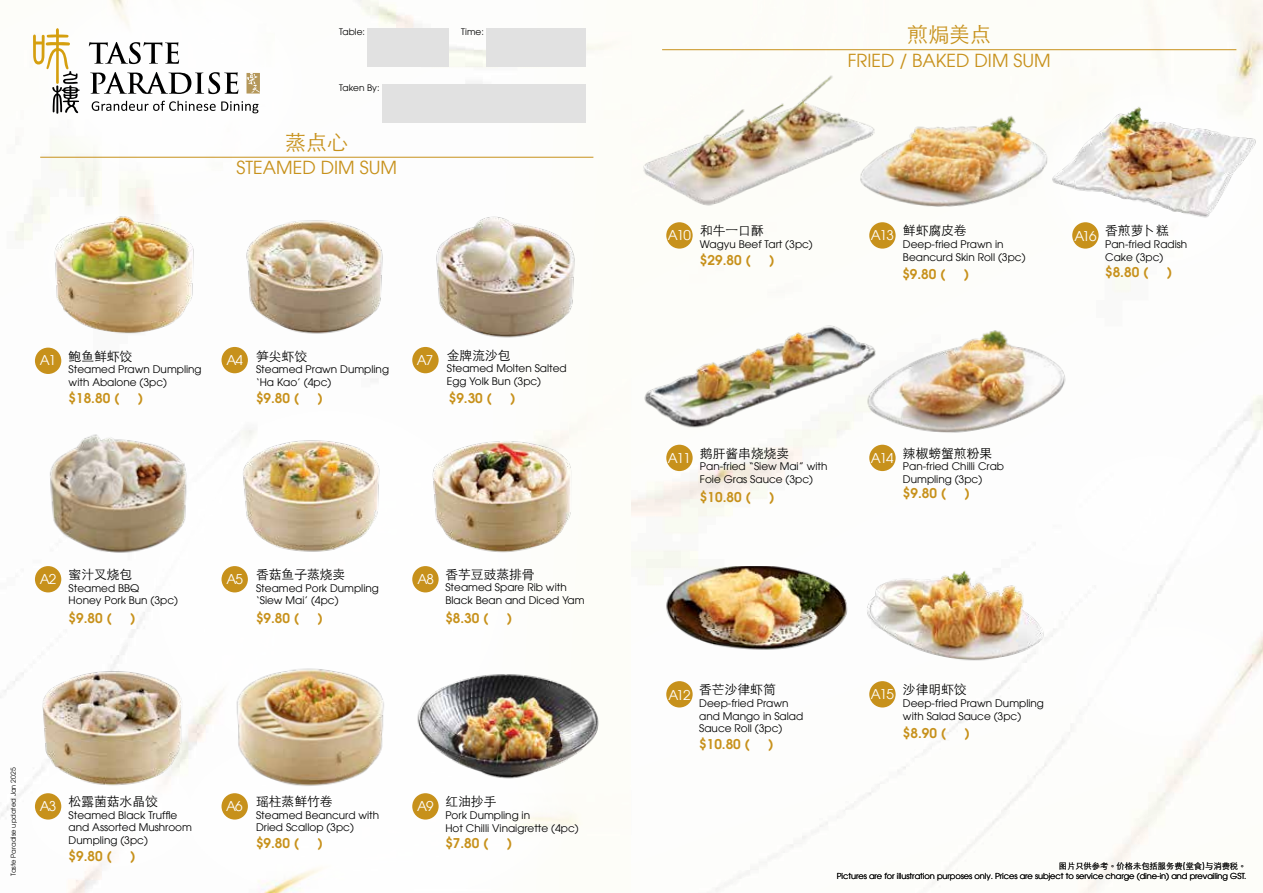
<style>
.page{position:relative;width:1263px;height:893px;background:#fff}
.page>*{position:absolute;margin:0;border:0;box-sizing:border-box;transform-origin:0 0}
.t1{font:300 21px "ST Heiti TC";color:#c7911b}
.t2{font:18px "Avant Garde LT";color:#c7911b}
.t3{font:600 13.5px "Avant Garde LT";color:#c7911b}
.t4{font:13.5px "Avant Garde LT";letter-spacing:-.07em;color:#fff}
.t5{font:300 12.75px "ST Heiti TC";color:#000}
.t6{font:10.5px/12.6px "Avant Garde LT";color:#000}
.t7{font:9px "Avant Garde LT";color:#000}
.t8{font:8.25px "Avant Garde LT";letter-spacing:-.01em;color:#000}
.t9{font:300 8.25px "ST Heiti TC";color:#000}
.t10{font:6.75px "Avant Garde LT";color:#000}
.s1{font-family:"Avant Garde LT";font-weight:400;font-size:13.5px;color:#fff}
</style>
<div class="page">
<img style="left:0;top:0;width:1263px;height:893px">
<svg style="left:160px;top:722px;width:418px;height:171px"></svg>
<svg style="left:1035px;top:74px;width:228px;height:210px"></svg>
<div style="left:138px;top:392px;width:381px;height:389px;background:#fff;border-radius:50%"></div>
<svg style="left:0;top:738px;width:223px;height:149px"></svg>
<svg style="left:1056px;top:607px;width:207px;height:149px"></svg>
<svg style="left:1044px;top:436px;width:219px;height:149px"></svg>
<svg style="left:31px;top:0;width:286px;height:194px"></svg>
<div style="left:35px;top:202px;width:159px;height:131px;background:#fff;border-radius:50%"></div>
<div style="left:144px;top:48px;width:159px;height:131px;background:#fff;border-radius:50%"></div>
<hr style="left:40px;top:157px;width:553px;height:1px;background:#c7911b">
<svg style="left:92px;top:101px;width:166px;height:12px"></svg>
<svg style="left:89px;top:42px;width:90px;height:22px"></svg>
<svg style="left:90px;top:72px;width:148px;height:22px"></svg>
<svg style="left:246px;top:73px;width:14px;height:21px"></svg>
<svg style="left:33px;top:28px;width:47px;height:86px"></svg>
<div style="left:368px;top:28px;width:81px;height:38px;background:#e1e1e1"></div>
<div style="left:486px;top:28px;width:100px;height:38px;background:#e1e1e1"></div>
<div style="left:382px;top:85px;width:204px;height:38px;background:#e1e1e1"></div>
<div style="left:35px;top:793px;width:26px;height:27px;background:#c7911b;border-radius:50%"></div>
<div style="left:221px;top:347px;width:27px;height:26px;background:#c7911b;border-radius:50%"></div>
<div style="left:412px;top:793px;width:27px;height:27px;background:#c7911b;border-radius:50%"></div>
<div style="left:221px;top:566px;width:27px;height:26px;background:#c7911b;border-radius:50%"></div>
<div style="left:666px;top:222px;width:27px;height:27px;background:#c7911b;border-radius:50%"></div>
<div style="left:666px;top:445px;width:27px;height:26px;background:#c7911b;border-radius:50%"></div>
<div style="left:35px;top:348px;width:26px;height:26px;background:#c7911b;border-radius:50%"></div>
<div style="left:35px;top:566px;width:26px;height:26px;background:#c7911b;border-radius:50%"></div>
<div style="left:412px;top:566px;width:27px;height:26px;background:#c7911b;border-radius:50%"></div>
<img style="left:244px;top:212px;width:140px;height:128px">
<div style="left:221px;top:793px;width:27px;height:27px;background:#c7911b;border-radius:50%"></div>
<div style="left:666px;top:681px;width:27px;height:26px;background:#c7911b;border-radius:50%"></div>
<div style="left:869px;top:445px;width:27px;height:26px;background:#c7911b;border-radius:50%"></div>
<img style="left:239px;top:429px;width:141px;height:123px">
<img style="left:432px;top:428px;width:146px;height:130px">
<div style="left:412px;top:347px;width:27px;height:26px;background:#c7911b;border-radius:50%"></div>
<img style="left:49px;top:210px;width:151px;height:133px">
<img style="left:47px;top:429px;width:143px;height:126px">
<img style="left:31px;top:657px;width:160px;height:133px">
<img style="left:433px;top:213px;width:143px;height:131px">
<img style="left:234px;top:668px;width:159px;height:135px">
<img style="left:409px;top:647px;width:201px;height:161px">
<img style="left:642px;top:310px;width:246px;height:127px">
<img style="left:851px;top:318px;width:221px;height:126px">
<img style="left:660px;top:566px;width:187px;height:88px">
<img style="left:638px;top:74px;width:242px;height:137px">
<img style="left:847px;top:557px;width:218px;height:113px">
<img style="left:847px;top:108px;width:189px;height:105px">
<img style="left:1036px;top:96px;width:227px;height:129px">
<div style="left:869px;top:222px;width:27px;height:27px;background:#c7911b;border-radius:50%"></div>
<div style="left:869px;top:681px;width:27px;height:26px;background:#c7911b;border-radius:50%"></div>
<div style="left:1072px;top:222px;width:26px;height:27px;background:#c7911b;border-radius:50%"></div>
<hr style="left:662px;top:49px;width:574px;height:1px;background:#c7911b">
<p class="t7" style="left:339px;top:26px;width:27px">Table:</p>
<p class="t7" style="left:461px;top:26px;width:24px">Time:</p>
<p class="t7" style="left:339px;top:83px;width:42px">Taken By:</p>
<h1 class="t1" style="left:285px;top:124px;width:64px">蒸点心</h1>
<h2 class="t2" style="left:237px;top:157px;width:162px">STEAMED DIM SUM</h2>
<p class="t4" style="left:40px;top:353px;width:18px">A1</p>
<p class="t5" style="left:69px;top:345px;width:65px">鲍鱼鲜虾饺</p>
<p class="t6" style="left:69px;top:363px;width:135px">Steamed Prawn Dumpling with Abalone (3pc)</p>
<p class="t3" style="left:69px;top:389px;width:52px">$18.80 (</p>
<p class="t3" style="left:138px;top:389px;width:7px">)</p>
<p class="t4" style="left:226px;top:352px;width:18px">A4</p>
<p class="t5" style="left:256px;top:345px;width:52px">笋尖虾饺</p>
<p class="t6" style="left:256px;top:363px;width:135px">Steamed Prawn Dumpling ‘Ha Kao’ (4pc)</p>
<p class="t3" style="left:256px;top:389px;width:44px">$9.80 (</p>
<p class="t3" style="left:318px;top:389px;width:7px">)</p>
<p class="t5" style="left:417px;top:344px;width:95px"><span class="s1">A7</span> 金牌流沙包</p>
<p class="t6" style="left:447px;top:362px;width:121px">Steamed Molten Salted<br>Egg Yolk Bun (3pc)</p>
<p class="t3" style="left:449px;top:389px;width:44px">$9.30 (</p>
<p class="t3" style="left:511px;top:389px;width:7px">)</p>
<p class="t4" style="left:40px;top:571px;width:18px">A2</p>
<p class="t5" style="left:418px;top:563px;width:119px"><span class="s1">A8</span> 香芋豆豉蒸排骨</p>
<p class="t6" style="left:445px;top:581px;width:141px">Steamed Spare Rib with<br>Black Bean and Diced Yam</p>
<p class="t5" style="left:256px;top:564px;width:91px">香菇鱼子蒸烧卖</p>
<p class="t6" style="left:256px;top:582px;width:124px">Steamed Pork Dumpling ‘Siew Mai’ (4pc)</p>
<p class="t5" style="left:69px;top:564px;width:65px">蜜汁叉烧包</p>
<p class="t6" style="left:69px;top:582px;width:111px">Steamed BBQ<br>Honey Pork Bun (3pc)</p>
<p class="t3" style="left:69px;top:609px;width:44px">$9.80 (</p>
<p class="t3" style="left:130px;top:609px;width:7px">)</p>
<p class="t4" style="left:226px;top:571px;width:18px">A5</p>
<p class="t3" style="left:256px;top:609px;width:44px">$9.80 (</p>
<p class="t3" style="left:318px;top:609px;width:7px">)</p>
<p class="t3" style="left:445px;top:609px;width:44px">$8.30 (</p>
<p class="t3" style="left:507px;top:609px;width:7px">)</p>
<p class="t10" style="left:9px;top:876px;width:110px;rotate:-90deg">Taste Paradise updated Jan 2025</p>
<p class="t5" style="left:40px;top:790px;width:120px"><span class="s1">A3</span> 松露菌菇水晶饺</p>
<p class="t6" style="left:69px;top:808px;width:125px">Steamed Black Truffle and Assorted Mushroom<br>Dumpling (3pc)</p>
<p class="t3" style="left:69px;top:847px;width:44px">$9.80 (</p>
<p class="t3" style="left:130px;top:847px;width:7px">)</p>
<p class="t5" style="left:226px;top:790px;width:108px"><span class="s1">A6</span> 瑶柱蒸鲜竹卷</p>
<p class="t6" style="left:256px;top:808px;width:125px">Steamed Beancurd with<br>Dried Scallop (3pc)</p>
<p class="t3" style="left:256px;top:834px;width:44px">$9.80 (</p>
<p class="t3" style="left:318px;top:834px;width:7px">)</p>
<p class="t4" style="left:417px;top:798px;width:18px">A9</p>
<p class="t5" style="left:445px;top:791px;width:52px">红油抄手</p>
<p class="t6" style="left:445px;top:809px;width:135px">Pork Dumpling in<br>Hot Chilli Vinaigrette (4pc)</p>
<p class="t3" style="left:445px;top:834px;width:44px">$7.80 (</p>
<p class="t3" style="left:507px;top:834px;width:7px">)</p>
<h1 class="t1" style="left:907px;top:16px;width:85px">煎焗美点</h1>
<h2 class="t2" style="left:848px;top:49px;width:205px">FRIED / BAKED DIM SUM</h2>
<p class="t4" style="left:668px;top:227px;width:25px">A10</p>
<p class="t5" style="left:700px;top:220px;width:65px">和牛一口酥</p>
<p class="t6" style="left:700px;top:238px;width:114px">Wagyu Beef Tart (3pc)</p>
<p class="t3" style="left:700px;top:251px;width:52px">$29.80 (</p>
<p class="t3" style="left:769px;top:251px;width:7px">)</p>
<p class="t4" style="left:871px;top:227px;width:25px">A13</p>
<p class="t5" style="left:903px;top:220px;width:65px">鲜虾腐皮卷</p>
<p class="t6" style="left:903px;top:238px;width:124px">Deep-fried Prawn in<br>Beancurd Skin Roll (3pc)</p>
<p class="t3" style="left:902px;top:265px;width:44px">$9.80 (</p>
<p class="t3" style="left:964px;top:265px;width:7px">)</p>
<p class="t5" style="left:1074px;top:220px;width:96px"><span class="s1">A16</span> 香煎萝卜糕</p>
<p class="t6" style="left:1105px;top:238px;width:84px">Pan-fried Radish<br>Cake (3pc)</p>
<p class="t3" style="left:1105px;top:264px;width:44px">$8.80 (</p>
<p class="t3" style="left:1167px;top:264px;width:7px">)</p>
<p class="t4" style="left:668px;top:450px;width:25px">A11</p>
<p class="t5" style="left:700px;top:442px;width:91px">鹅肝酱串烧烧卖</p>
<p class="t6" style="left:700px;top:460px;width:129px">Pan-fried “Siew Mai” with<br>Foie Gras Sauce (3pc)</p>
<p class="t3" style="left:700px;top:488px;width:52px">$10.80 (</p>
<p class="t3" style="left:769px;top:488px;width:7px">)</p>
<p class="t4" style="left:871px;top:450px;width:25px">A14</p>
<p class="t5" style="left:903px;top:442px;width:91px">辣椒螃蟹煎粉果</p>
<p class="t6" style="left:903px;top:460px;width:103px">Pan-fried Chilli Crab<br>Dumpling (3pc)</p>
<p class="t3" style="left:903px;top:484px;width:44px">$9.80 (</p>
<p class="t3" style="left:965px;top:484px;width:7px">)</p>
<p class="t5" style="left:668px;top:679px;width:109px"><span class="s1">A12</span> 香芒沙律虾筒</p>
<p class="t6" style="left:699px;top:697px;width:106px">Deep-fried Prawn and Mango in Salad<br>Sauce Roll (3pc)</p>
<p class="t3" style="left:699px;top:735px;width:52px">$10.80 (</p>
<p class="t3" style="left:769px;top:735px;width:7px">)</p>
<p class="t4" style="left:871px;top:686px;width:25px">A15</p>
<p class="t5" style="left:903px;top:679px;width:65px">沙律明虾饺</p>
<p class="t6" style="left:903px;top:697px;width:143px">Deep-fried Prawn Dumpling with Salad Sauce (3pc)</p>
<p class="t3" style="left:903px;top:724px;width:44px">$8.90 (</p>
<p class="t3" style="left:965px;top:724px;width:7px">)</p>
<p class="t9" style="left:1059px;top:859px;width:189px">图片只供参考。价格未包括服务费(堂食)与消费税。</p>
<p class="t8" style="left:837px;top:871px;width:411px">Pictures are for illustration purposes only. Prices are subject to service charge (dine-in) and prevailing GST.</p>
</div>
